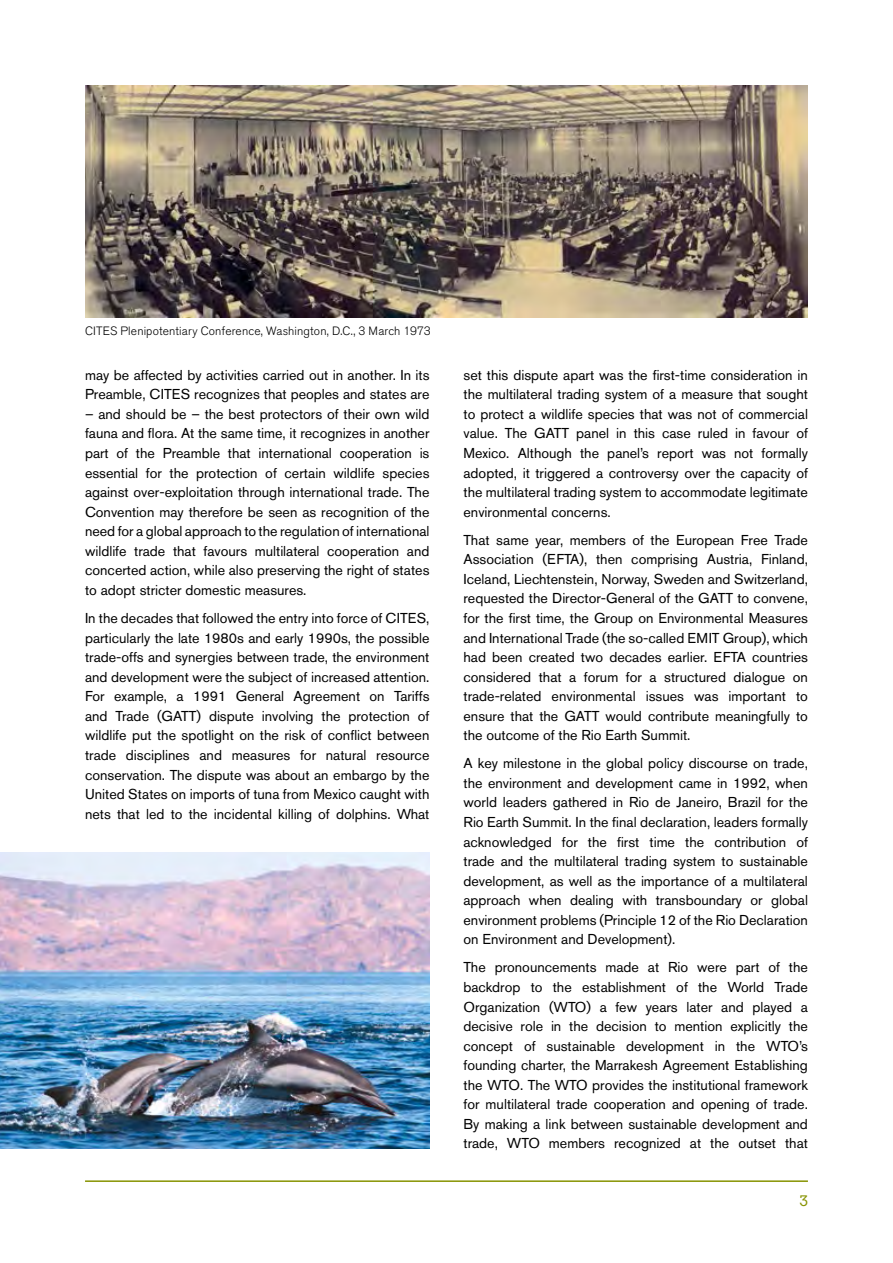
<style>
.page{position:relative;width:893px;height:1263px;background:#fff}
.page>*{position:absolute;margin:0;border:0;box-sizing:border-box;transform-origin:0 0}
.t1{font:300 15px "Calvert MT Std";color:#879300}
.t2{font:14.25px/19.5px "Akzidenz Grotesk BE";color:#000;text-align:justify}
.t3{font:300 12px "Akzidenz Grotesk BE";letter-spacing:.015em;color:#000}
</style>
<div class="page">
<hr style="left:85px;top:1180px;width:723px;height:2px;background:#879300">
<img style="left:85px;top:85px;width:723px;height:233px">
<img style="left:0;top:853px;width:429px;height:295px">
<p class="t3" style="left:85px;top:325px;width:347px">CITES Plenipotentiary Conference, Washington, D.C., 3 March 1973</p>
<p class="t2" style="left:85px;top:365px;width:346px">may be affected by activities carried out in another. In its<br>Preamble, CITES recognizes that peoples and states are</p>
<p class="t2" style="left:85px;top:404px;width:346px">– and should be – the best protectors of their own wild fauna and flora. At the same time, it recognizes in another part of the Preamble that international cooperation is essential for the protection of certain wildlife species against over-exploitation through international trade. The Convention may therefore be seen as recognition of the need for a global approach to the regulation of international wildlife trade that favours multilateral cooperation and concerted action, while also preserving the right of states to adopt stricter domestic measures.</p>
<p class="t2" style="left:85px;top:608px;width:346px">In the decades that followed the entry into force of CITES, particularly the late 1980s and early 1990s, the possible trade-offs and synergies between trade, the environment and development were the subject of increased attention.<br>For example, a 1991 General Agreement on Tariffs and Trade (GATT) dispute involving the protection of wildlife put the spotlight on the risk of conflict between trade disciplines and measures for natural resource conservation. The dispute was about an embargo by the United States on imports of tuna from Mexico caught with nets that led to the incidental killing of dolphins. What</p>
<p class="t2" style="left:463px;top:365px;width:346px">set this dispute apart was the first-time consideration in the multilateral trading system of a measure that sought to protect a wildlife species that was not of commercial value. The GATT panel in this case ruled in favour of Mexico. Although the panel’s report was not formally adopted, it triggered a controversy over the capacity of the multilateral trading system to accommodate legitimate environmental concerns.</p>
<p class="t2" style="left:463px;top:530px;width:346px">That same year, members of the European Free Trade Association (EFTA), then comprising Austria, Finland, Iceland, Liechtenstein, Norway, Sweden and Switzerland, requested the Director-General of the GATT to convene, for the first time, the Group on Environmental Measures and International Trade (the so-called EMIT Group), which had been created two decades earlier. EFTA countries considered that a forum for a structured dialogue on trade-related environmental issues was important to ensure that the GATT would contribute meaningfully to the outcome of the Rio Earth Summit.</p>
<p class="t2" style="left:463px;top:753px;width:346px">A key milestone in the global policy discourse on trade, the environment and development came in 1992, when world leaders gathered in Rio de Janeiro, Brazil for the Rio Earth Summit. In the final declaration, leaders formally acknowledged for the first time the contribution of trade and the multilateral trading system to sustainable development, as well as the importance of a multilateral approach when dealing with transboundary or global environment problems (Principle 12 of the Rio Declaration on Environment and Development).</p>
<p class="t2" style="left:463px;top:957px;width:346px">The pronouncements made at Rio were part of the backdrop to the establishment of the World Trade Organization (WTO) a few years later and played a decisive role in the decision to mention explicitly the concept of sustainable development in the WTO’s founding charter, the Marrakesh Agreement Establishing the WTO. The WTO provides the institutional framework for multilateral trade cooperation and opening of trade.<br>By making a link between sustainable development and trade, WTO members recognized at the outset that</p>
<p class="t1" style="left:799px;top:1192px;width:10px">3</p>
</div>
